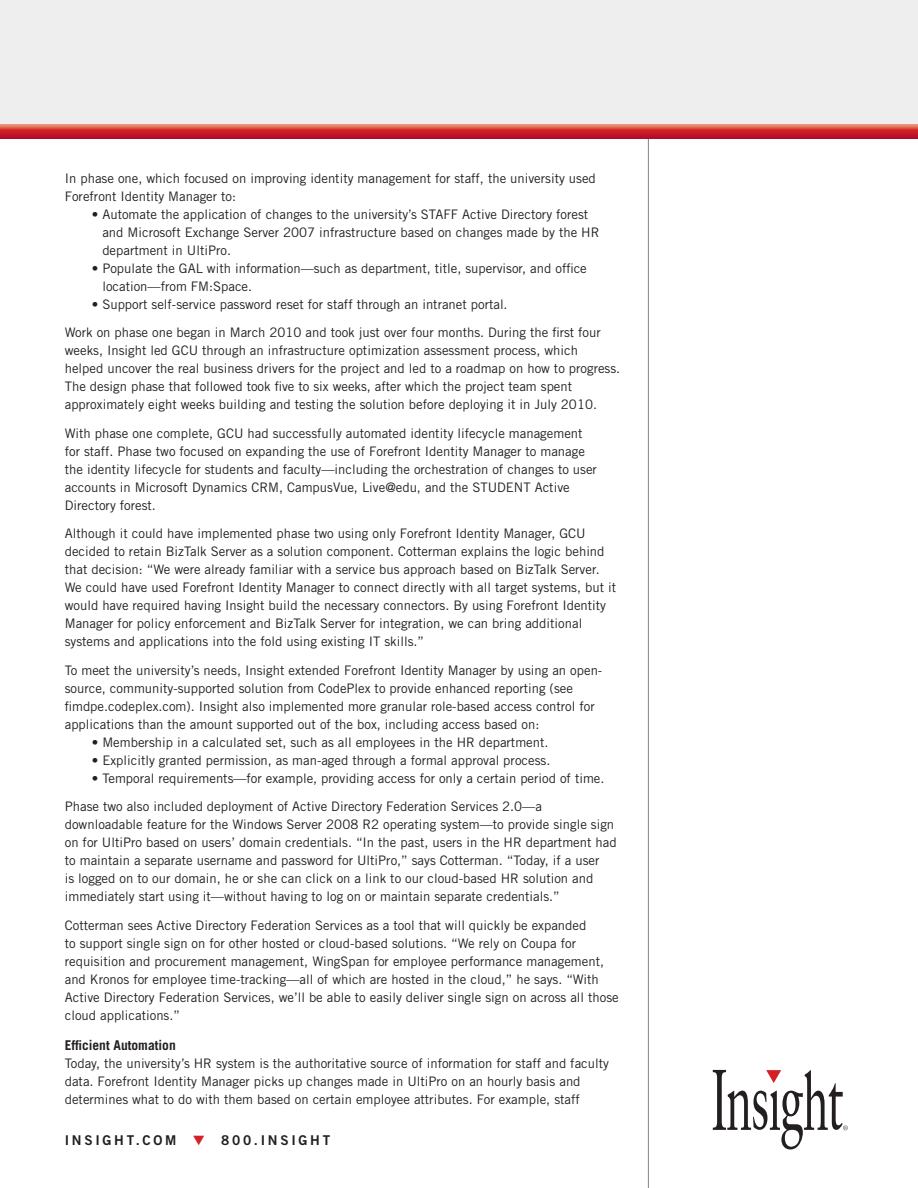
<style>
.page{position:relative;width:918px;height:1188px;background:#fff}
.page>*{position:absolute;margin:0;border:0;box-sizing:border-box;transform-origin:0 0}
.t1{font:13.5px "Trade Gothic Bold Two";letter-spacing:.2em;color:#231f20}
.Black_Subhead{font:700 13.5px "Trade Gothic";color:#231f20}
.Body_Copy{font:13.2px/18px "Trade Gothic";color:#231f20}
.s1{color:#d62027}
</style>
<div class="page">
<hr style="left:648px;top:135px;width:1px;height:1053px;background:#808285">
<div style="left:0;top:0;width:918px;height:135px;background:#eeeeef"></div>
<svg style="left:713px;top:1070px;width:135px;height:79px"></svg>
<svg style="left:0;top:124px;width:918px;height:14px;background:#cf3a3b"></svg>
<p class="Body_Copy" style="left:65px;top:169px;width:533px">In phase one, which focused on improving identity management for staff, the university used<br>Forefront Identity Manager to:</p>
<p class="Body_Copy" style="left:102px;top:205px;width:499px;text-indent:-11px">• Automate the application of changes to the university’s STAFF Active Directory forest and Microsoft Exchange Server 2007 infrastructure based on changes made by the HR department in UltiPro.</p>
<p class="Body_Copy" style="left:102px;top:259px;width:486px;text-indent:-11px">• Populate the GAL with information—such as department, title, supervisor, and office location—from FM:Space.</p>
<p class="Body_Copy" style="left:92px;top:295px;width:417px">• Support self-service password reset for staff through an intranet portal.</p>
<p class="Body_Copy" style="left:65px;top:324px;width:557px">Work on phase one began in March 2010 and took just over four months. During the first four weeks, Insight led GCU through an infrastructure optimization assessment process, which<br>helped uncover the real business drivers for the project and led to a roadmap on how to progress.<br>The design phase that followed took five to six weeks, after which the project team spent approximately eight weeks building and testing the solution before deploying it in July 2010.</p>
<p class="Body_Copy" style="left:65px;top:424px;width:534px">With phase one complete, GCU had successfully automated identity lifecycle management for staff. Phase two focused on expanding the use of Forefront Identity Manager to manage the identity lifecycle for students and faculty—including the orchestration of changes to user accounts in Microsoft Dynamics CRM, CampusVue, Live@edu, and the STUDENT Active Directory forest.</p>
<p class="Body_Copy" style="left:65px;top:525px;width:553px">Although it could have implemented phase two using only Forefront Identity Manager, GCU decided to retain BizTalk Server as a solution component. Cotterman explains the logic behind that decision: “We were already familiar with a service bus approach based on BizTalk Server.<br>We could have used Forefront Identity Manager to connect directly with all target systems, but it would have required having Insight build the necessary connectors. By using Forefront Identity Manager for policy enforcement and BizTalk Server for integration, we can bring additional systems and applications into the fold using existing IT skills.”</p>
<p class="Body_Copy" style="left:65px;top:661px;width:539px">To meet the university’s needs, Insight extended Forefront Identity Manager by using an open&shy;source, community-supported solution from CodePlex to provide enhanced reporting (see fimdpe.codeplex.com). Insight also implemented more granular role-based access control for applications than the amount supported out of the box, including access based on:</p>
<p class="Body_Copy" style="left:92px;top:733px;width:458px">• Membership in a calculated set, such as all employees in the HR department.</p>
<p class="Body_Copy" style="left:92px;top:751px;width:460px">• Explicitly granted permission, as man-aged through a formal approval process.</p>
<p class="Body_Copy" style="left:92px;top:769px;width:514px">• Temporal requirements—for example, providing access for only a certain period of time.</p>
<p class="Body_Copy" style="left:65px;top:798px;width:553px">Phase two also included deployment of Active Directory Federation Services 2.0—a downloadable feature for the Windows Server 2008 R2 operating system—to provide single sign on for UltiPro based on users’ domain credentials. “In the past, users in the HR department had to maintain a separate username and password for UltiPro,” says Cotterman. “Today, if a user<br>is logged on to our domain, he or she can click on a link to our cloud-based HR solution and immediately start using it—without having to log on or maintain separate credentials.”</p>
<p class="Body_Copy" style="left:65px;top:916px;width:556px">Cotterman sees Active Directory Federation Services as a tool that will quickly be expanded<br>to support single sign on for other hosted or cloud-based solutions. “We rely on Coupa for requisition and procurement management, WingSpan for employee performance management, and Kronos for employee time-tracking—all of which are hosted in the cloud,” he says. “With Active Directory Federation Services, we’ll be able to easily deliver single sign on across all those cloud applications.”</p>
<p class="Black_Subhead" style="left:65px;top:1037px;width:113px">Efficient Automation</p>
<p class="Body_Copy" style="left:65px;top:1054px;width:546px">Today, the university’s HR system is the authoritative source of information for staff and faculty data. Forefront Identity Manager picks up changes made in UltiPro on an hourly basis and determines what to do with them based on certain employee attributes. For example, staff</p>
<p class="t1" style="left:65px;top:1132px;width:267px">INSIGHT.COM <span class="s1">▼</span> 800.INSIGHT</p>
</div>
